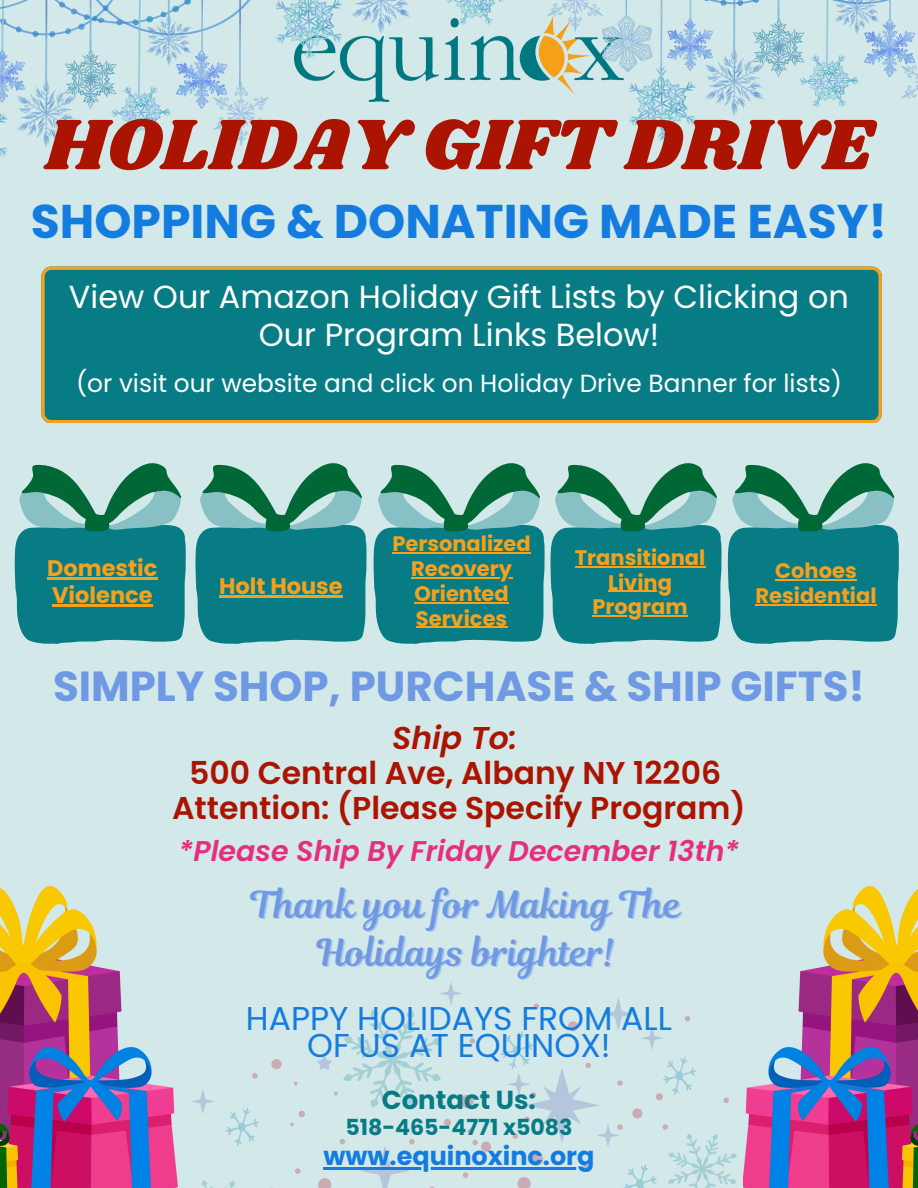
<style>
.page{position:relative;width:918px;height:1188px;background:#d2e8e9}
.page>*{position:absolute;margin:0;border:0;box-sizing:border-box;transform-origin:0 0}
.t1{font:74.1px "Shrikhand";color:#ab1400}
.t2{font:700 47.25px "Poppins";color:#157cdf}
.t3{font:700 42px "Poppins";color:#7099e4}
.t4{font:36.75px "Magnolia Script";color:#7099e4}
.t5{font:33px/27px "Poppins";color:#157cdf;text-align:center}
.t6{font:31.95px/38.1px "Poppins";color:#fff;text-align:center}
.t7{font:600 31.5px/34.8px "Poppins";color:#ab1400;text-align:center}
.t8{font:italic 600 28.5px "Poppins";color:#e32f7e}
.t9{font:700 25.95px "Poppins";color:#087c85}
.t10{font:700 25.5px "Poppins";color:#157cdf}
.t11{font:24.9px "Poppins";color:#fff}
.t12{font:700 22.5px/27px "Poppins";color:#f6a11d}
.t13{font:700 22.05px "Poppins";color:#087c85}
.t14{font:700 21px/24.8px "Poppins";color:#f6a11d;text-align:center}
.s1{font-style:italic}
</style>
<div class="page">
<div style="left:41px;top:267px;width:841px;height:156px;background:#087c85"></div>
<img style="left:295px;top:58px;width:308px;height:44px">
<img style="left:743px;top:887px;width:175px;height:301px">
<svg style="left:14px;top:463px;width:172px;height:181px"></svg>
<svg style="left:195px;top:463px;width:172px;height:181px"></svg>
<img style="left:0;top:887px;width:177px;height:301px">
<img style="left:0;top:0;width:268px;height:157px">
<hr style="left:323px;top:1167px;width:272px;height:2px;background:#157cdf">
<hr style="left:47px;top:577px;width:111px;height:3px;background:#f6a11d">
<hr style="left:52px;top:604px;width:101px;height:3px;background:#f6a11d">
<hr style="left:219px;top:595px;width:124px;height:2px;background:#f6a11d">
<svg style="left:373px;top:463px;width:526px;height:181px"></svg>
<hr style="left:606px;top:616px;width:82px;height:1px;background:#f6a11d">
<hr style="left:775px;top:579px;width:82px;height:2px;background:#f6a11d">
<hr style="left:756px;top:604px;width:121px;height:1px;background:#f6a11d">
<img style="left:603px;top:0;width:315px;height:141px">
<img style="left:249px;top:0;width:354px;height:58px">
<p class="t1" style="left:45px;top:93px;width:829px">HOLIDAY GIFT DRIVE</p>
<p class="t2" style="left:31px;top:188px;width:858px">SHOPPING &amp; DONATING MADE EASY!</p>
<p class="t6" style="left:69px;top:278px;width:782px">View Our Amazon Holiday Gift Lists by Clicking on<br>Our Program Links Below!</p>
<p class="t11" style="left:76px;top:366px;width:767px">(or visit our website and click on Holiday Drive Banner for lists)</p>
<p class="t12" style="left:47px;top:555px;width:112px">Domestic<br>Violence</p>
<p class="t12" style="left:219px;top:573px;width:125px">Holt House</p>
<p class="t14" style="left:392px;top:532px;width:140px">Personalized</p>
<p class="t14" style="left:411px;top:556px;width:102px;text-align:left">Recovery<br>Oriented<br>Services</p>
<p class="t14" style="left:575px;top:545px;width:132px">Transitional</p>
<p class="t14" style="left:592px;top:570px;width:97px">Living<br>Program</p>
<p class="t14" style="left:756px;top:559px;width:122px">Cohoes<br>Residential</p>
<p class="t3" style="left:53px;top:657px;width:813px">SIMPLY SHOP, PURCHASE &amp; SHIP GIFTS!</p>
<p class="t7" style="left:172px;top:721px;width:575px"><span class="s1">Ship To:<br></span>500 Central Ave, Albany NY 12206<br>Attention: (Please Specify Program)</p>
<p class="t8" style="left:179px;top:831px;width:562px">*Please Ship By Friday December 13th*</p>
<h3 class="t4" style="left:251px;top:879px;width:432px">Thank you for Making The</h3>
<h6 class="t4" style="left:317px;top:927px;width:299px">Holidays brighter!</h6>
<p class="t5" style="left:246px;top:1005px;width:428px">HAPPY HOLIDAYS FROM ALL<br>OF US AT EQUINOX!</p>
<h2 class="t9" style="left:382px;top:1082px;width:156px">Contact Us:</h2>
<p class="t13" style="left:345px;top:1112px;width:229px">518-465-4771 x5083</p>
<h1 class="t10" style="left:323px;top:1138px;width:273px">www.equinoxinc.org</h1>
</div>
